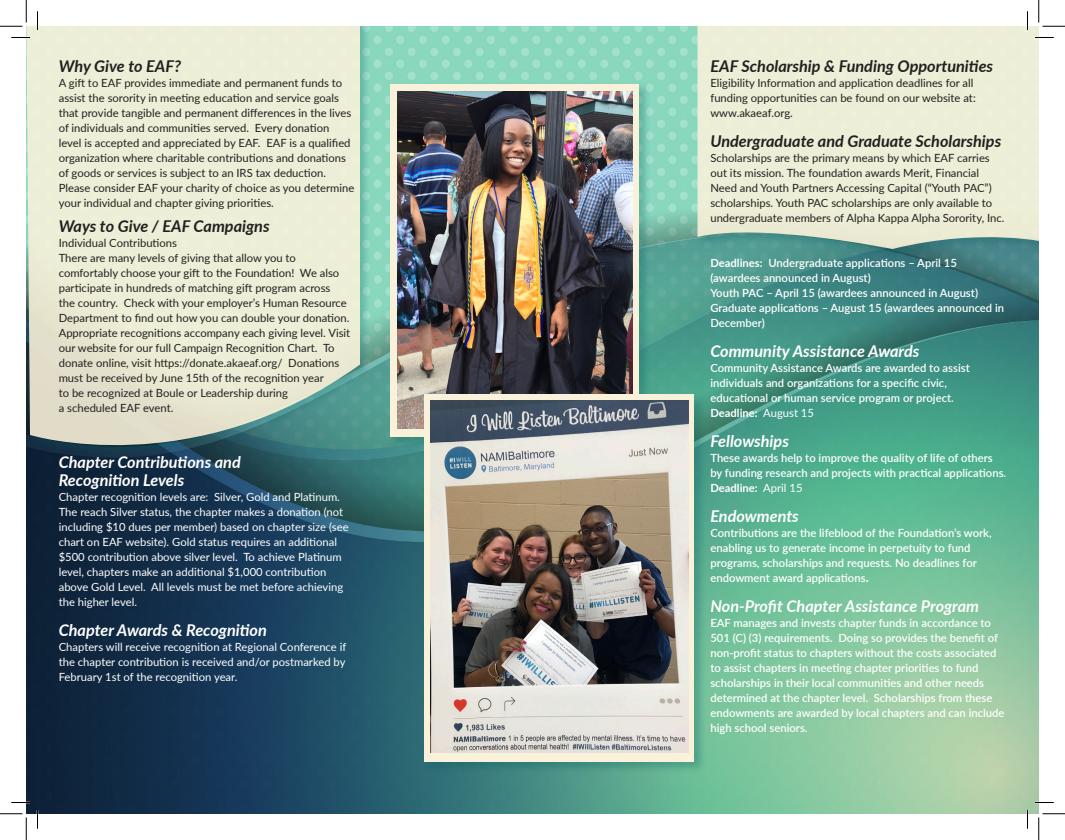
<style>
.page{position:relative;width:1065px;height:840px;background:#fff}
.page>*{position:absolute;margin:0;border:0;box-sizing:border-box;transform-origin:0 0}
.t1{font:italic 700 16.25px/18px "Lato";color:#fff}
.t2{font:italic 700 16.25px "Lato";color:#231f20}
.t3{font:11.25px/15px "Lato";color:#231f20}
.t4{font:600 11.25px/15px "Lato";color:#fff}
.t5{font:11.25px/15px "Lato";color:#fff}
.t6{font:700 11.25px "Lato";color:#fff}
.s1{font-weight:700}
.s2{font-weight:400}
.s3{font-family:"Minion Pro";font-size:15px}
</style>
<div class="page">
<img style="left:26px;top:26px;width:1013px;height:788px">
<svg style="left:26px;top:459px;width:1px;height:112px"></svg>
<div style="left:388px;top:82px;width:263px;height:366px;background:#016063;opacity:.3"></div>
<div style="left:390px;top:84px;width:249px;height:353px;background:#f9f1da"></div>
<img style="left:398px;top:92px;width:234px;height:336px">
<div style="left:423px;top:393px;width:284px;height:381px;background:#016063;opacity:.3"></div>
<div style="left:425px;top:395px;width:269px;height:367px;background:#f9f1da"></div>
<div style="left:26px;top:26px;width:346px;height:431px;background:#016063;opacity:.3"></div>
<svg style="left:26px;top:26px;width:334px;height:433px;fill:#edeed7"></svg>
<img style="left:430px;top:401px;width:258px;height:352px">
<div style="left:696px;top:26px;width:343px;height:234px;background:#016063;opacity:.3"></div>
<div style="left:698px;top:26px;width:341px;height:223px;background:#edeed7"></div>
<svg style="left:11px;top:37px;width:19px;height:1px"></svg>
<svg style="left:1035px;top:37px;width:19px;height:1px"></svg>
<svg style="left:11px;top:802px;width:19px;height:1px"></svg>
<svg style="left:1035px;top:802px;width:19px;height:1px"></svg>
<svg style="left:37px;top:11px;width:1px;height:19px"></svg>
<svg style="left:37px;top:810px;width:1px;height:19px"></svg>
<svg style="left:1027px;top:11px;width:1px;height:19px"></svg>
<svg style="left:1027px;top:810px;width:1px;height:19px"></svg>
<svg style="left:0;top:0;width:27px;height:27px"></svg>
<svg style="left:0;top:814px;width:27px;height:26px"></svg>
<svg style="left:1039px;top:0;width:26px;height:27px"></svg>
<svg style="left:1039px;top:814px;width:26px;height:26px"></svg>
<p class="t2" style="left:59px;top:54px;width:124px">Why Give to EAF?</p>
<p class="t3" style="left:59px;top:75px;width:294px">A gift to EAF provides immediate and permanent funds to assist the sorority in meeting education and service goals that provide tangible and permanent differences in the lives of individuals and communities served. Every donation level is accepted and appreciated by EAF. EAF is a qualified organization where charitable contributions and donations of goods or services is subject to an IRS tax deduction.</p>
<p class="t3" style="left:59px;top:180px;width:297px">Please consider EAF your charity of choice as you determine your individual and chapter giving priorities.</p>
<p class="t2" style="left:59px;top:214px;width:212px">Ways to Give / EAF Campaigns</p>
<p class="t3" style="left:59px;top:235px;width:120px">Individual Contributions</p>
<p class="t3" style="left:59px;top:250px;width:293px">There are many levels of giving that allow you to comfortably choose your gift to the Foundation! We also participate in hundreds of matching gift program across<br>the country. Check with your employer’s Human Resource Department to find out how you can double your donation.<br>Appropriate recognitions accompany each giving level. Visit our website for our full Campaign Recognition Chart. To donate online, visit https://donate.akaeaf.org/ Donations must be received by June 15th of the recognition year</p>
<p class="t3" style="left:59px;top:385px;width:231px">to be recognized at Boule or Leadership during</p>
<p class="t3" style="left:59px;top:400px;width:116px">a scheduled EAF event.</p>
<p class="t1" style="left:59px;top:452px;width:184px">Chapter Contributions and<br>Recognition Levels</p>
<p class="t5" style="left:59px;top:489px;width:291px">Chapter recognition levels are: Silver, Gold and Platinum.<br>The reach Silver status, the chapter makes a donation (not including $10 dues per member) based on chapter size (see chart on EAF website). Gold status requires an additional $500 contribution above silver level. To achieve Platinum level, chapters make an additional $1,000 contribution above Gold Level. All levels must be met before achieving the higher level.</p>
<p class="t1" style="left:59px;top:620px;width:210px">Chapter Awards &amp; Recognition</p>
<p class="t5" style="left:59px;top:639px;width:289px;text-align:justify">Chapters will receive recognition at Regional Conference if the chapter contribution is received and/or postmarked by February 1st of the recognition year.</p>
<p class="t2" style="left:710px;top:54px;width:284px">EAF Scholarship &amp; Funding Opportunities</p>
<p class="t3" style="left:710px;top:75px;width:267px">Eligibility Information and application deadlines for all funding opportunities can be found on our website at: www.akaeaf.org.</p>
<p class="t2" style="left:710px;top:129px;width:292px">Undergraduate and Graduate Scholarships</p>
<p class="t3" style="left:710px;top:150px;width:296px">Scholarships are the primary means by which EAF carries out its mission. The foundation awards Merit, Financial Need and Youth Partners Accessing Capital (“Youth PAC”) scholarships. Youth PAC scholarships are only available to undergraduate members of Alpha Kappa Alpha Sorority, Inc.</p>
<p class="t4" style="left:710px;top:255px;width:248px"><span class="s1">Deadlines:</span> Undergraduate applications – April 15 (awardees announced in August)</p>
<p class="t4" style="left:710px;top:285px;width:269px">Youth PAC – April 15 (awardees announced in August)</p>
<p class="t4" style="left:710px;top:300px;width:295px">Graduate applications – August 15 (awardees announced in<br>December)</p>
<p class="t1" style="left:710px;top:341px;width:211px">Community Assistance Awards</p>
<p class="t4" style="left:710px;top:360px;width:261px">Community Assistance Awards are awarded to assist individuals and organizations for a specific civic, educational or human service program or project.</p>
<p class="t6" style="left:710px;top:404px;width:105px">Deadline: <span class="s2">August 15</span></p>
<p class="t1" style="left:710px;top:431px;width:80px">Fellowships</p>
<p class="t4" style="left:710px;top:450px;width:297px">These awards help to improve the quality of life of others by funding research and projects with practical applications.</p>
<p class="t6" style="left:710px;top:479px;width:94px">Deadline: <span class="s2">April 15</span></p>
<p class="t1" style="left:710px;top:506px;width:90px">Endowments</p>
<p class="t4" style="left:710px;top:525px;width:283px">Contributions are the lifeblood of the Foundation’s work, enabling us to generate income in perpetuity to fund programs, scholarships and requests. No deadlines for endowment award applications<span class="s3">.</span></p>
<p class="t1" style="left:710px;top:596px;width:270px">Non-Profit Chapter Assistance Program</p>
<p class="t4" style="left:710px;top:615px;width:296px">EAF manages and invests chapter funds in accordance to 501 (C) (3) requirements. Doing so provides the benefit of non-profit status to chapters without the costs associated to assist chapters in meeting chapter priorities to fund scholarships in their local communities and other needs determined at the chapter level. Scholarships from these endowments are awarded by local chapters and can include high school seniors.</p>
</div>
